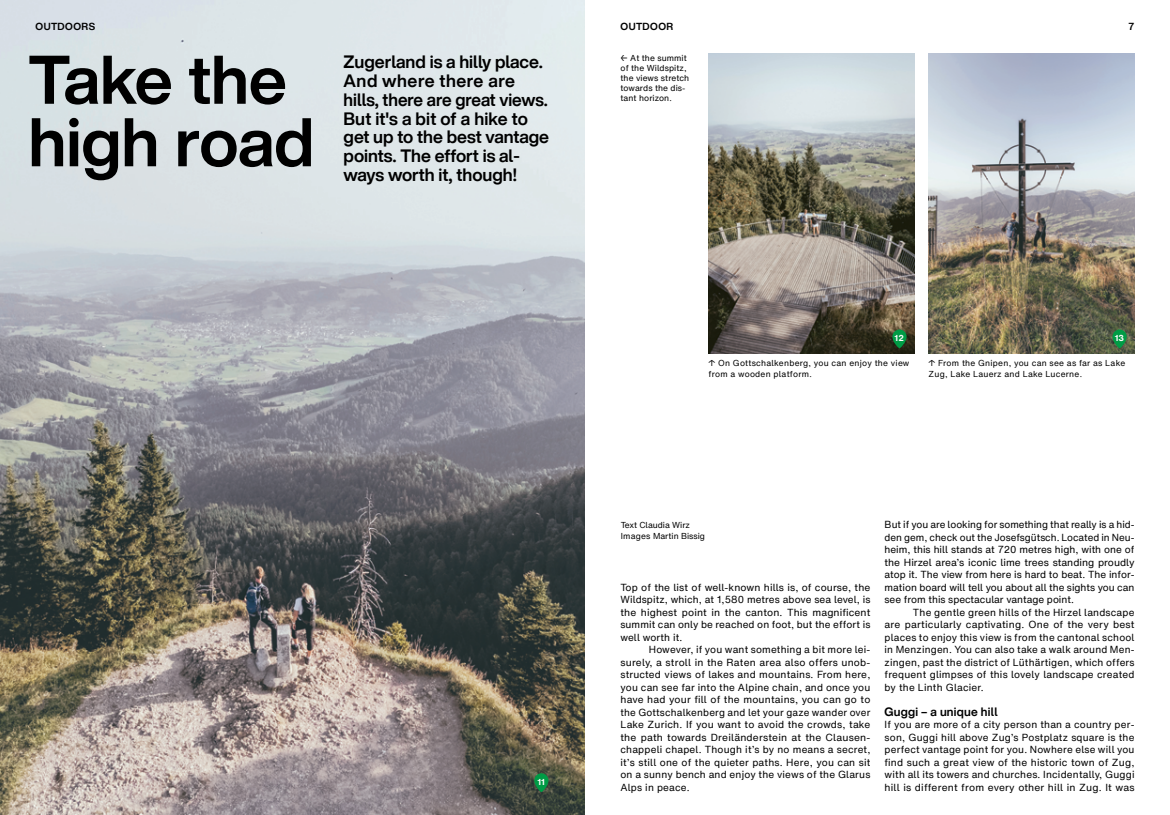
<style>
.page{position:relative;width:1170px;height:815px;background:#fff}
.page>*{position:absolute;margin:0;border:0;box-sizing:border-box;transform-origin:0 0}
.t1{font:700 67.5px/62.5px "Helvetica Now Display";letter-spacing:-.005em;color:#000}
.t2{font:700 17.5px/18.8px "Helvetica Now Display";color:#000}
.t3{font:700 11.88px "Helvetica Now Display";letter-spacing:.02em;color:#000}
.t4{font:10px/12.5px "Helvetica Now Text";letter-spacing:.02em;color:#000;text-align:justify}
.t5{font:700 10px "Helvetica Now Display";letter-spacing:.045em;color:#000}
.t6{font:8.5px/10.1px "Helvetica Now Text";letter-spacing:.03em;color:#000}
.t7{font:8.5px/10.1px "Helvetica Now Text";letter-spacing:.01em;color:#000}
.t8{font:700 8.5px "Helvetica Now Text";color:#fff}
</style>
<div class="page">
<img style="left:708px;top:53px;width:206px;height:300px">
<img style="left:0;top:0;width:585px;height:815px">
<div style="left:534px;top:773px;width:14px;height:19px;background:#009b45;border-radius:7px"></div>
<div style="left:892px;top:330px;width:14px;height:18px;background:#009b45;border-radius:7px"></div>
<img style="left:928px;top:53px;width:206px;height:300px">
<div style="left:1112px;top:330px;width:14px;height:18px;background:#009b45;border-radius:7px"></div>
<p class="t5" style="left:35px;top:19px;width:61px">OUTDOORS</p>
<h1 class="t1" style="left:28px;top:48px;width:287px">Take the high road</h1>
<h2 class="t2" style="left:343px;top:53px;width:207px">Zugerland is a hilly place.<br>And where there are hills, there are great views.<br>But it's a bit of a hike to get up to the best vantage points. The effort is al&shy;ways worth it, though!</h2>
<p class="t8" style="left:537px;top:775px;width:9px">11</p>
<p class="t5" style="left:620px;top:20px;width:54px">OUTDOOR</p>
<p class="t7" style="left:620px;top:52px;width:70px">← At the summit of the Wildspitz, the views stretch towards the dis&shy;tant horizon.</p>
<p class="t5" style="left:1127px;top:20px;width:8px">7</p>
<p class="t8" style="left:894px;top:332px;width:11px">12</p>
<p class="t8" style="left:1114px;top:332px;width:11px">13</p>
<p class="t6" style="left:708px;top:358px;width:202px">↑ On Gottschalkenberg, you can enjoy the view from a wooden platform.</p>
<p class="t6" style="left:928px;top:358px;width:198px">↑ From the Gnipen, you can see as far as Lake<br>Zug, Lake Lauerz and Lake Lucerne.</p>
<p class="t7" style="left:620px;top:520px;width:86px">Text Claudia Wirz<br>Images Martin Bissig</p>
<p class="t4" style="left:620px;top:581px;width:251px">Top of the list of well-known hills is, of course, the Wildspitz, which, at 1,580 metres above sea level, is the highest point in the canton. This magnificent summit can only be reached on foot, but the effort is well worth it.</p>
<p class="t4" style="left:620px;top:643px;width:251px;text-indent:28px">However, if you want something a bit more lei&shy;surely, a stroll in the Raten area also offers unob&shy;structed views of lakes and mountains. From here, you can see far into the Alpine chain, and once you have had your fill of the mountains, you can go to the Gottschalkenberg and let your gaze wander over Lake Zurich. If you want to avoid the crowds, take the path towards Dreiländerstein at the Clausen&shy;chappeli chapel. Though it’s by no means a secret, it’s still one of the quieter paths. Here, you can sit on a sunny bench and enjoy the views of the Glarus Alps in peace.</p>
<p class="t4" style="left:884px;top:518px;width:251px">But if you are looking for something that really is a hid&shy;den gem, check out the Josefsgütsch. Located in Neu&shy;heim, this hill stands at 720 metres high, with one of the Hirzel area’s iconic lime trees standing proudly atop it. The view from here is hard to beat. The infor&shy;mation board will tell you about all the sights you can see from this spectacular vantage point.</p>
<p class="t4" style="left:884px;top:606px;width:251px;text-indent:28px">The gentle green hills of the Hirzel landscape are particularly captivating. One of the very best places to enjoy this view is from the cantonal school in Menzingen. You can also take a walk around Men&shy;zingen, past the district of Lüthärtigen, which offers frequent glimpses of this lovely landscape created by the Linth Glacier.</p>
<p class="t3" style="left:884px;top:703px;width:114px">Guggi – a unique hill</p>
<p class="t4" style="left:884px;top:718px;width:251px">If you are more of a city person than a country per&shy;son, Guggi hill above Zug’s Postplatz square is the perfect vantage point for you. Nowhere else will you find such a great view of the historic town of Zug, with all its towers and churches. Incidentally, Guggi hill is different from every other hill in Zug. It was</p>
</div>
